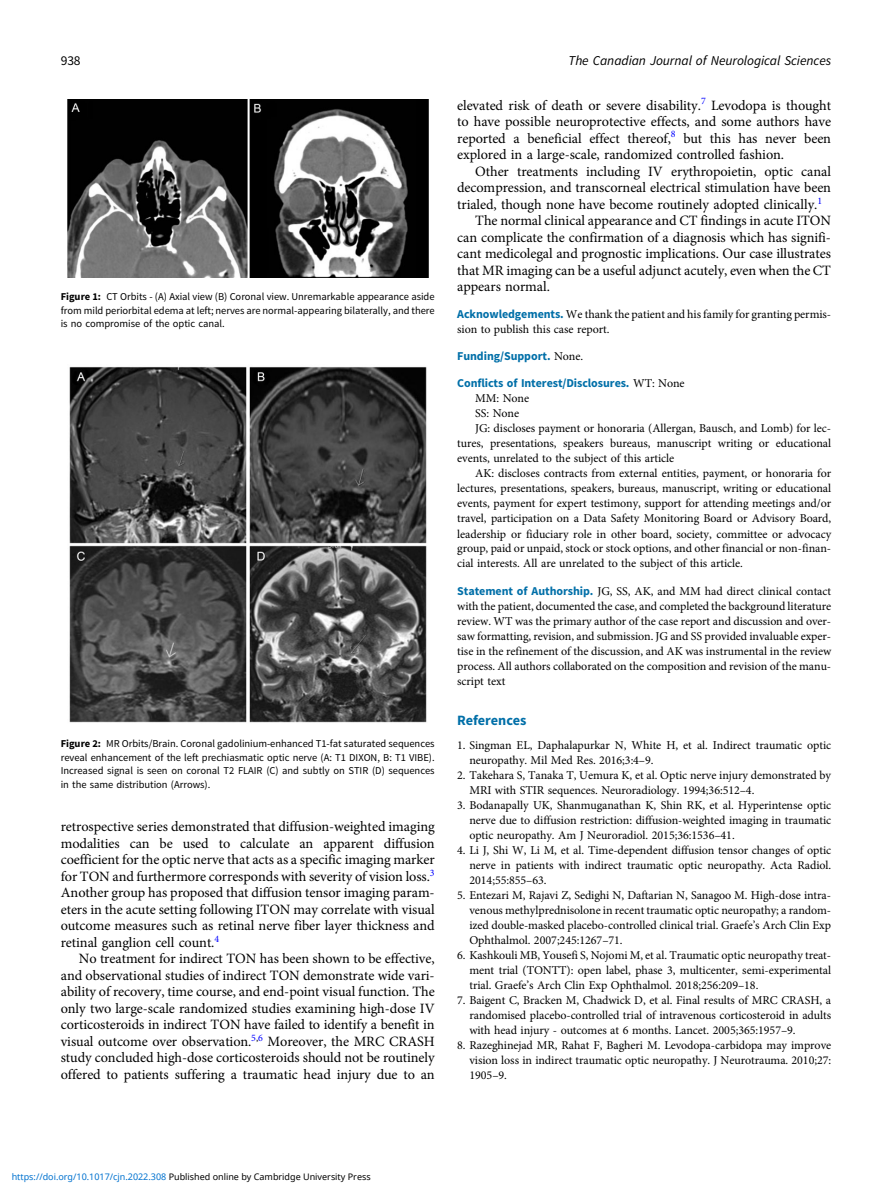
<style>
.page{position:relative;width:894px;height:1191px;background:#fff}
.page>*{position:absolute;margin:0;border:0;box-sizing:border-box;transform-origin:0 0}
.t1{font:14.25px/16.5px "Adv OT1 ef 757 c 0";color:#000;text-align:justify}
.t2{font:14.25px "Adv O Ta 42 dc 7 d 3.B";color:#006fa8}
.t3{font:13.5px "Adv O Tcabc 3928.I";color:#000}
.t4{font:13.5px "Adv OT0 e 40 dc 65";color:#000}
.t5{font:12px/15px "Adv OT1 ef 757 c 0";color:#000;text-align:justify}
.t6{font:12px "Adv O Ta 42 dc 7 d 3.B";color:#006fa8}
.t7{font:10.5px/13.5px "Adv OT0 e 40 dc 65";color:#000;text-align:justify}
.t8{font:9px "Noto Sans";color:#000}
.s1{font-family:"Adv O Ta 42 dc 7 d 3.B"}
.s2{font-family:"Adv O Ta 42 dc 7 d 3.B";color:#006fa8}
.s3{font-family:"Adv OT1 ef 757 c 0";color:#000}
.s4{font-style:inherit}
.s5{color:#0172cf}
</style>
<div class="page">
<img style="left:67px;top:99px;width:361px;height:179px">
<img style="left:69px;top:366px;width:358px;height:357px">
<p class="t4" style="left:61px;top:55px;width:21px">938</p>
<p class="t3" style="left:568px;top:55px;width:264px">The Canadian Journal of Neurological Sciences</p>
<p class="t7" style="left:61px;top:291px;width:375px"><span class="s1">Figure 1:</span> CT Orbits - (A) Axial view (B) Coronal view. Unremarkable appearance aside from mild periorbital edema at left; nerves are normal-appearing bilaterally, and there is no compromise of the optic canal.</p>
<p class="t7" style="left:61px;top:737px;width:375px"><span class="s1">Figure 2:</span> MR Orbits/Brain. Coronal gadolinium-enhanced T1-fat saturated sequences reveal enhancement of the left prechiasmatic optic nerve (A: T1 DIXON, B: T1 VIBE).<br>Increased signal is seen on coronal T2 FLAIR (C) and subtly on STIR (D) sequences in the same distribution (Arrows).</p>
<p class="t1" style="left:61px;top:819px;width:375px">retrospective series demonstrated that diffusion-weighted imaging modalities can be used to calculate an apparent diffusion coefficient for the optic nerve that acts as a specific imaging marker for TON and furthermore corresponds with severity of vision loss.<sup>3<br></sup>Another group has proposed that diffusion tensor imaging param&shy;eters in the acute setting following ITON may correlate with visual outcome measures such as retinal nerve fiber layer thickness and retinal ganglion cell count.<sup>4</sup></p>
<p class="t1" style="left:61px;top:951px;width:375px;text-indent:18px">No treatment for indirect TON has been shown to be effective, and observational studies of indirect TON demonstrate wide vari&shy;ability of recovery, time course, and end-point visual function. The only two large-scale randomized studies examining high-dose IV corticosteroids in indirect TON have failed to identify a benefit in visual outcome over observation.<sup>5</sup><sup>,</sup><sup>6</sup> Moreover, the MRC CRASH study concluded high-dose corticosteroids should not be routinely offered to patients suffering a traumatic head injury due to an</p>
<p class="t1" style="left:457px;top:98px;width:375px">elevated risk of death or severe disability.<sup>7</sup> Levodopa is thought to have possible neuroprotective effects, and some authors have reported a beneficial effect thereof,<sup>8</sup> but this has never been explored in a large-scale, randomized controlled fashion.</p>
<p class="t1" style="left:475px;top:164px;width:357px">Other treatments including IV erythropoietin, optic canal</p>
<p class="t1" style="left:457px;top:181px;width:375px">decompression, and transcorneal electrical stimulation have been</p>
<p class="t1" style="left:457px;top:197px;width:366px">trialed, though none have become routinely adopted clinically.<sup>1</sup></p>
<p class="t1" style="left:475px;top:214px;width:357px">The normal clinical appearance and CT findings in acute ITON</p>
<p class="t1" style="left:457px;top:230px;width:375px">can complicate the confirmation of a diagnosis which has signifi-</p>
<p class="t1" style="left:457px;top:247px;width:375px">cant medicolegal and prognostic implications. Our case illustrates</p>
<p class="t1" style="left:457px;top:263px;width:375px">that MR imaging can be a useful adjunct acutely, even when the CT</p>
<p class="t1" style="left:457px;top:280px;width:94px">appears normal.</p>
<p class="t5" style="left:457px;top:308px;width:375px"><span class="s2">Acknowledgements.</span> We thank the patient and his family for granting permis&shy;sion to publish this case report.</p>
<p class="t6" style="left:457px;top:352px;width:127px">Funding/Support. <span class="s3">None.</span></p>
<p class="t6" style="left:457px;top:379px;width:229px">Conflicts of Interest/Disclosures. <span class="s3">WT: None</span></p>
<p class="t5" style="left:475px;top:392px;width:55px">MM: None</p>
<p class="t5" style="left:475px;top:407px;width:45px">SS: None</p>
<p class="t5" style="left:475px;top:422px;width:357px">JG: discloses payment or honoraria (Allergan, Bausch, and Lomb) for lec-</p>
<p class="t5" style="left:457px;top:437px;width:375px">tures, presentations, speakers bureaus, manuscript writing or educational</p>
<p class="t5" style="left:457px;top:452px;width:218px">events, unrelated to the subject of this article</p>
<p class="t5" style="left:475px;top:467px;width:357px">AK: discloses contracts from external entities, payment, or honoraria for</p>
<p class="t5" style="left:457px;top:482px;width:375px">lectures, presentations, speakers, bureaus, manuscript, writing or educational</p>
<p class="t5" style="left:457px;top:497px;width:375px">events, payment for expert testimony, support for attending meetings and/or</p>
<p class="t5" style="left:457px;top:512px;width:375px">travel, participation on a Data Safety Monitoring Board or Advisory Board,</p>
<p class="t5" style="left:457px;top:527px;width:375px">leadership or fiduciary role in other board, society, committee or advocacy</p>
<p class="t5" style="left:457px;top:542px;width:375px">group, paid or unpaid, stock or stock options, and other financial or non-finan-</p>
<p class="t5" style="left:457px;top:557px;width:287px">cial interests. All are unrelated to the subject of this article.</p>
<p class="t5" style="left:457px;top:584px;width:375px"><span class="s2">Statement of Authorship.</span> JG, SS, AK, and MM had direct clinical contact with the patient, documented the case, and completed the background literature review. WT was the primary author of the case report and discussion and over&shy;saw formatting, revision, and submission. JG and SS provided invaluable exper&shy;tise in the refinement of the discussion, and AK was instrumental in the review process. All authors collaborated on the composition and revision of the manu&shy;script text</p>
<p class="t2" style="left:457px;top:715px;width:71px">References</p>
<p class="t5" style="left:469px;top:738px;width:363px;text-indent:-12px">1. Singman EL, Daphalapurkar N, White H, et al. Indirect traumatic optic neuropathy. Mil Med Res. 2016;3:4<span class="s4">–</span>9.</p>
<p class="t5" style="left:469px;top:768px;width:363px;text-indent:-12px">2. Takehara S, Tanaka T, Uemura K, et al. Optic nerve injury demonstrated by<br>MRI with STIR sequences. Neuroradiology. 1994;36:512<span class="s4">–</span>4.</p>
<p class="t5" style="left:469px;top:798px;width:363px;text-indent:-12px">3. Bodanapally UK, Shanmuganathan K, Shin RK, et al. Hyperintense optic nerve due to diffusion restriction: diffusion-weighted imaging in traumatic optic neuropathy. Am J Neuroradiol. 2015;36:1536<span class="s4">–</span>41.</p>
<p class="t5" style="left:469px;top:843px;width:363px;text-indent:-12px">4. Li J, Shi W, Li M, et al. Time-dependent diffusion tensor changes of optic nerve in patients with indirect traumatic optic neuropathy. Acta Radiol.<br>2014;55:855<span class="s4">–</span>63.</p>
<p class="t5" style="left:469px;top:888px;width:363px;text-indent:-12px">5. Entezari M, Rajavi Z, Sedighi N, Daftarian N, Sanagoo M. High-dose intra&shy;venous methylprednisolone in recent traumatic optic neuropathy; a random&shy;ized double-masked placebo-controlled clinical trial. Graefe<span class="s4">’</span>s Arch Clin Exp Ophthalmol. 2007;245:1267<span class="s4">–</span>71.</p>
<p class="t5" style="left:469px;top:948px;width:363px;text-indent:-12px">6. Kashkouli MB, Yousefi S, Nojomi M, et al. Traumatic optic neuropathy treat&shy;ment trial (TONTT): open label, phase 3, multicenter, semi-experimental trial. Graefe<span class="s4">’</span>s Arch Clin Exp Ophthalmol. 2018;256:209<span class="s4">–</span>18.</p>
<p class="t5" style="left:469px;top:993px;width:363px;text-indent:-12px">7. Baigent C, Bracken M, Chadwick D, et al. Final results of MRC CRASH, a randomised placebo-controlled trial of intravenous corticosteroid in adults with head injury - outcomes at 6 months. Lancet. 2005;365:1957<span class="s4">–</span>9.</p>
<p class="t5" style="left:469px;top:1038px;width:363px;text-indent:-12px">8. Razeghinejad MR, Rahat F, Bagheri M. Levodopa-carbidopa may improve vision loss in indirect traumatic optic neuropathy. J Neurotrauma. 2010;27:<br>1905<span class="s4">–</span>9.</p>
<p class="t8" style="left:12px;top:1170px;width:360px"><span class="s5">https://doi.org/10.1017/cjn.2022.308</span> Published online by Cambridge University Press</p>
</div>
